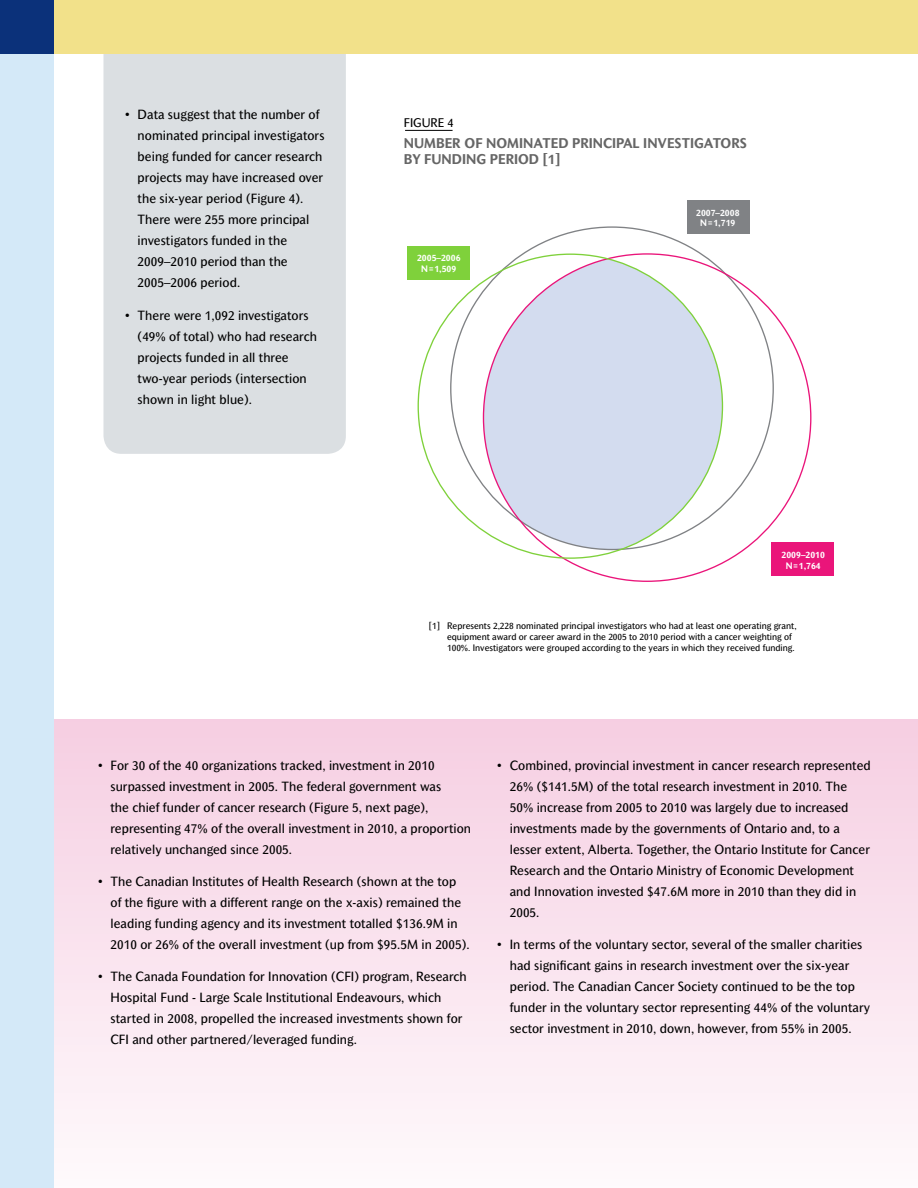
<style>
.page{position:relative;width:918px;height:1188px;background:#fff}
.page>*{position:absolute;margin:0;border:0;box-sizing:border-box;transform-origin:0 0}
.t1{font:700 13.5px/16.2px "Mahsuri Sans";color:#666}
.t2{font:12.75px/21px "Mahsuri Sans";letter-spacing:.005em;color:#000}
.t3{font:12px "Mahsuri Sans";color:#000}
.t4{font:9px/10.8px "Mahsuri Sans";color:#000}
.t5{font:700 9px/10.8px "Mahsuri Sans";color:#fff;text-align:center}
</style>
<div class="page">
<div style="left:54px;top:720px;width:864px;height:468px;background:linear-gradient(to bottom,#f6cee2,#fefafc)"></div>
<div style="left:104px;top:32px;width:242px;height:422px;background:#dbdfe2;border-radius:18px"></div>
<div style="left:0;top:0;width:918px;height:54px;background:#f2e18a"></div>
<div style="left:0;top:52px;width:54px;height:1136px;background:#d4e9f8"></div>
<div style="left:0;top:0;width:54px;height:54px;background:#0b317a"></div>
<hr style="left:405px;top:130px;width:48px;height:1px;background:#000">
<div style="left:687px;top:200px;width:63px;height:33px;background:#808285"></div>
<svg style="left:484px;top:259px;width:239px;height:291px;fill:#d3dcef"></svg>
<div style="left:407px;top:246px;width:63px;height:34px;background:#7fd13b"></div>
<div style="left:771px;top:543px;width:63px;height:33px;background:#ea157a"></div>
<p class="t2" style="left:138px;top:104px;width:188px;text-indent:-14px">• Data suggest that the number of nominated principal investigators being funded for cancer research projects may have increased over the six-year period (Figure 4).<br>There were 255 more principal investigators funded in the<br>2009–2010 period than the<br>2005–2006 period.</p>
<p class="t2" style="left:138px;top:305px;width:181px;text-indent:-14px">• There were 1,092 investigators (49% of total) who had research projects funded in all three two-year periods (intersection shown in light blue).</p>
<p class="t3" style="left:404px;top:116px;width:51px">FIGURE 4</p>
<p class="t1" style="left:404px;top:135px;width:345px">NUMBER OF NOMINATED PRINCIPAL INVESTIGATORS<br>BY FUNDING PERIOD [1]</p>
<p class="t5" style="left:417px;top:253px;width:45px">2005–2006<br>N=1,509</p>
<p class="t5" style="left:696px;top:207px;width:45px">2007–2008<br>N=1,719</p>
<p class="t5" style="left:782px;top:549px;width:45px">2009–2010<br>N=1,764</p>
<p class="t4" style="left:447px;top:621px;width:351px;text-indent:-18px">[1] Represents 2,228 nominated principal investigators who had at least one operating grant, equipment award or career award in the 2005 to 2010 period with a cancer weighting of<br>100%. Investigators were grouped according to the years in which they received funding.</p>
<p class="t2" style="left:111px;top:755px;width:362px;text-indent:-14px">• For 30 of the 40 organizations tracked, investment in 2010 surpassed investment in 2005. The federal government was<br>the chief funder of cancer research (Figure 5, next page), representing 47% of the overall investment in 2010, a proportion relatively unchanged since 2005.</p>
<p class="t2" style="left:111px;top:871px;width:361px;text-indent:-14px">• The Canadian Institutes of Health Research (shown at the top of the fgure with a different range on the x-axis) remained the leading funding agency and its investment totalled $136.9M in 2010 or 26% of the overall investment (up from $95.5M in 2005).</p>
<p class="t2" style="left:111px;top:966px;width:358px;text-indent:-14px">• The Canada Foundation for Innovation (CFI) program, Research Hospital Fund - Large Scale Institutional Endeavours, which started in 2008, propelled the increased investments shown for CFI and other partnered/leveraged funding.</p>
<p class="t2" style="left:510px;top:755px;width:363px;text-indent:-14px">• Combined, provincial investment in cancer research represented 26% ($141.5M) of the total research investment in 2010. The 50% increase from 2005 to 2010 was largely due to increased investments made by the governments of Ontario and, to a lesser extent, Alberta. Together, the Ontario Institute for Cancer Research and the Ontario Ministry of Economic Development and Innovation invested $47.6M more in 2010 than they did in 2005.</p>
<p class="t2" style="left:510px;top:934px;width:362px;text-indent:-14px">• In terms of the voluntary sector, several of the smaller charities had signifcant gains in research investment over the six-year period. The Canadian Cancer Society continued to be the top funder in the voluntary sector representing 44% of the voluntary sector investment in 2010, down, however, from 55% in 2005.</p>
</div>
